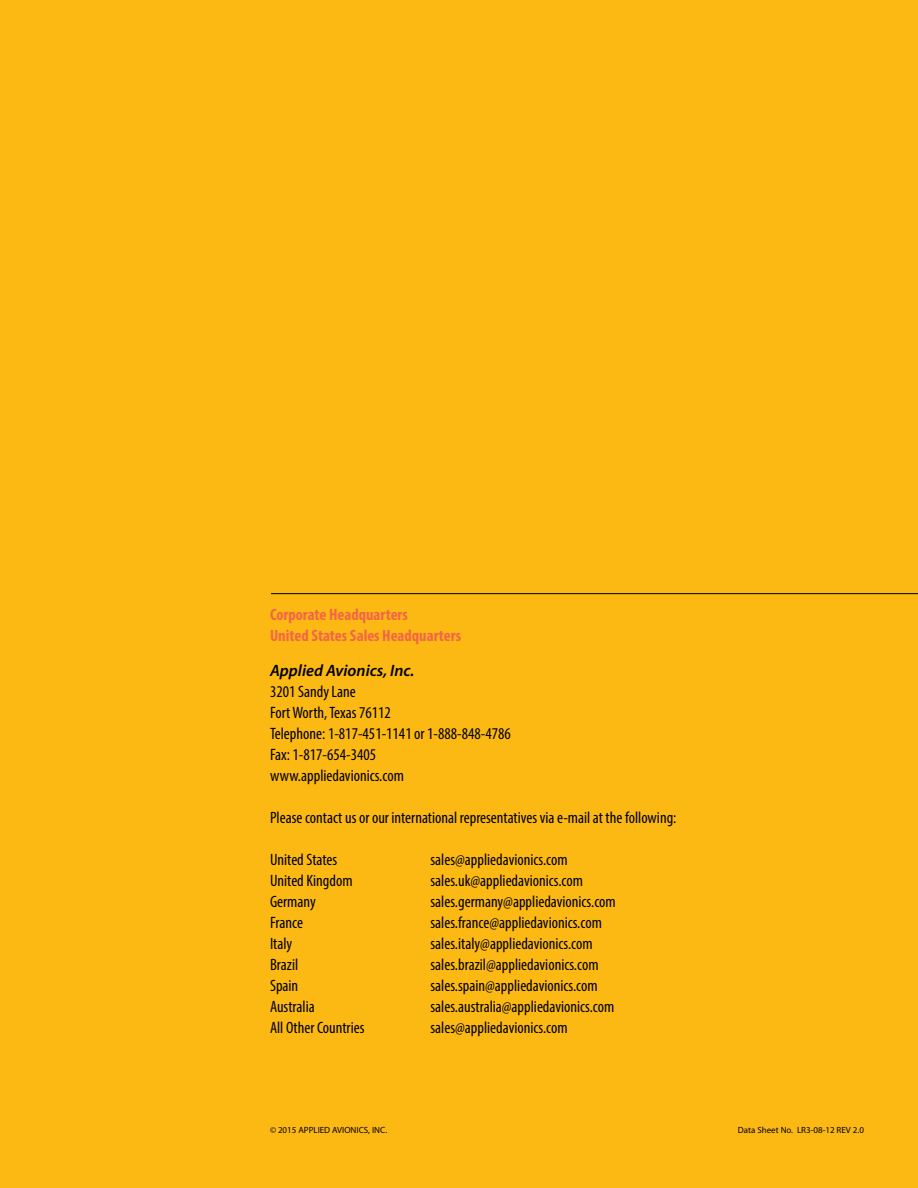
<style>
.page{position:relative;width:918px;height:1188px;background:#fdb913}
.page>*{position:absolute;margin:0;border:0;box-sizing:border-box;transform-origin:0 0}
.t1{font:condensed 16.5px/21px "Myriad Pro";color:#000}
.t2{font:700 condensed 16.5px/21px "Myriad Pro";color:#f26649}
.t3{font:italic 600 16.5px "Myriad Pro";color:#000}
.t4{font:9px "Myriad Pro";color:#000}
</style>
<div class="page">
<hr style="left:271px;top:593px;width:647px;height:1px;background:#000">
<p class="t2" style="left:270px;top:604px;width:193px">Corporate Headquarters<br>United States Sales Headquarters</p>
<p class="t3" style="left:270px;top:660px;width:146px">Applied Avionics, Inc.</p>
<p class="t1" style="left:270px;top:681px;width:242px">3201 Sandy Lane<br>Fort Worth, Texas 76112<br>Telephone: 1-817-451-1141 or 1-888-848-4786<br>Fax: 1-817-654-3405 www.appliedavionics.com</p>
<p class="t1" style="left:270px;top:807px;width:408px">Please contact us or our international representatives via e-mail at the following:</p>
<p class="t1" style="left:270px;top:849px;width:69px">United States</p>
<p class="t1" style="left:430px;top:849px;width:139px">sales@appliedavionics.com</p>
<p class="t1" style="left:270px;top:870px;width:84px">United Kingdom</p>
<p class="t1" style="left:430px;top:870px;width:154px">sales.uk@appliedavionics.com</p>
<p class="t1" style="left:270px;top:891px;width:47px">Germany</p>
<p class="t1" style="left:430px;top:891px;width:187px">sales.germany@appliedavionics.com</p>
<p class="t1" style="left:270px;top:912px;width:35px">France</p>
<p class="t1" style="left:430px;top:912px;width:173px">sales.france@appliedavionics.com</p>
<p class="t1" style="left:270px;top:933px;width:24px">Italy</p>
<p class="t1" style="left:430px;top:933px;width:164px">sales.italy@appliedavionics.com</p>
<p class="t1" style="left:270px;top:954px;width:30px">Brazil</p>
<p class="t1" style="left:430px;top:954px;width:170px">sales.brazil@appliedavionics.com</p>
<p class="t1" style="left:270px;top:975px;width:30px">Spain</p>
<p class="t1" style="left:430px;top:975px;width:169px">sales.spain@appliedavionics.com</p>
<p class="t1" style="left:270px;top:996px;width:46px">Australia</p>
<p class="t1" style="left:430px;top:996px;width:185px">sales.australia@appliedavionics.com</p>
<p class="t1" style="left:270px;top:1017px;width:96px">All Other Countries</p>
<p class="t1" style="left:430px;top:1017px;width:139px">sales@appliedavionics.com</p>
<p class="t4" style="left:270px;top:1124px;width:119px">© 2015 APPLIED AVIONICS, INC.</p>
<p class="t4" style="left:738px;top:1124px;width:128px">Data Sheet No. LR3-08-12 REV 2.0</p>
</div>
